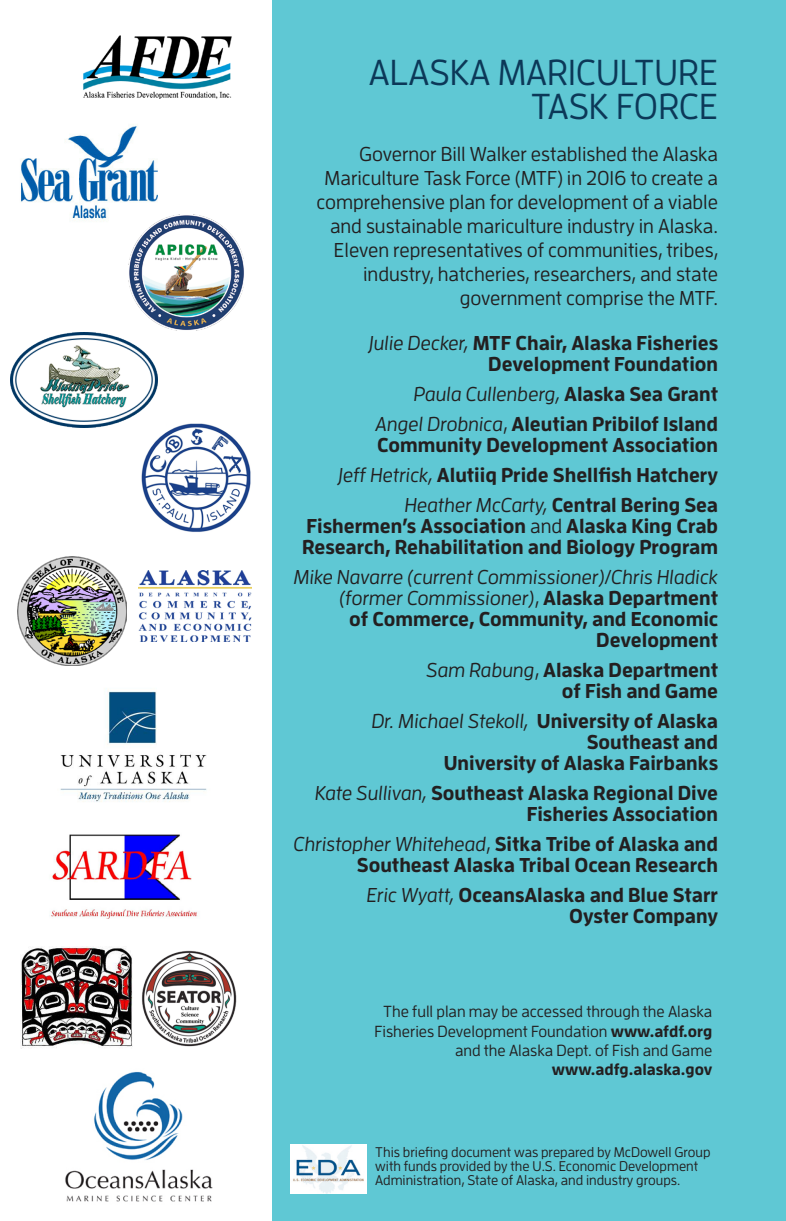
<style>
.page{position:relative;width:786px;height:1221px;background:#fff}
.page>*{position:absolute;margin:0;border:0;box-sizing:border-box;transform-origin:0 0}
.t1{font:500 36px/34.4px "Enzo OT";color:#0c3858;text-align:right}
.t2{font:700 20px/21px "Enzo OT";color:#231f20;text-align:right}
.t3{font:500 20px/24px "Enzo OT";color:#231f20;text-align:right}
.t4{font:italic 500 20px/21px "Enzo OT";color:#231f20;text-align:right}
.t5{font:500 16px/19.2px "Enzo OT";color:#231f20;text-align:center}
.t6{font:500 14px/14px "Enzo OT";color:#231f20}
.s1{font-weight:500;font-style:italic}
.s2{font-weight:700;font-style:normal}
.s3{font-weight:500}
.s4{font-style:normal}
.s5{font-weight:700}
</style>
<div class="page">
<div style="left:0;top:0;width:786px;height:1220px;background:#5fc8d4"></div>
<div style="left:0;top:0;width:271px;height:1220px;background:#fff"></div>
<img style="left:83px;top:35px;width:149px;height:64px">
<img style="left:21px;top:124px;width:137px;height:97px">
<img style="left:129px;top:215px;width:115px;height:115px">
<img style="left:139px;top:570px;width:113px;height:71px">
<img style="left:142px;top:950px;width:95px;height:96px">
<img style="left:21px;top:946px;width:112px;height:102px">
<img style="left:11px;top:333px;width:146px;height:95px">
<img style="left:290px;top:1144px;width:76px;height:48px">
<img style="left:51px;top:834px;width:147px;height:84px">
<img style="left:60px;top:690px;width:147px;height:112px">
<img style="left:137px;top:419px;width:114px;height:113px">
<img style="left:65px;top:1072px;width:148px;height:130px">
<img style="left:18px;top:557px;width:108px;height:108px">
<p class="t1" style="left:369px;top:54px;width:351px">ALASKA MARICULTURE<br>TASK FORCE</p>
<p class="t3" style="left:316px;top:142px;width:403px">Governor Bill Walker established the Alaska Mariculture Task Force (MTF) in 2016 to create a comprehensive plan for development of a viable and sustainable mariculture industry in Alaska.<br>Eleven representatives of communities, tribes, industry, hatcheries, researchers, and state government comprise the MTF.</p>
<p class="t2" style="left:369px;top:332px;width:351px"><span class="s1">Julie Decker,</span> MTF Chair, Alaska Fisheries<br>Development Foundation</p>
<p class="t4" style="left:414px;top:383px;width:306px">Paula Cullenberg, <span class="s2">Alaska Sea Grant</span></p>
<p class="t2" style="left:375px;top:413px;width:344px;text-align:left"><span class="s1">Angel Drobnica</span><span class="s3">,</span> Aleutian Pribilof Island<br>Community Development Association</p>
<p class="t2" style="left:338px;top:464px;width:381px"><span class="s1">Jeff Hetrick,</span> Alutiiq Pride Shellfish Hatchery</p>
<p class="t2" style="left:302px;top:494px;width:417px;text-align:justify;text-indent:103px"><span class="s1">Heather McCarty,</span> Central Bering Sea Fishermen’s Association <span class="s3">and</span> Alaska King Crab Research, Rehabilitation and Biology Program</p>
<p class="t4" style="left:294px;top:566px;width:425px">Mike Navarre (current Commissioner)/Chris Hladick (former Commissioner)<span class="s4">,</span> <span class="s2">Alaska Department<br>of Commerce, Community, and Economic Development</span></p>
<p class="t2" style="left:426px;top:659px;width:293px"><span class="s1">Sam Rabung</span><span class="s3">,</span> Alaska Department of Fish and Game</p>
<p class="t2" style="left:372px;top:710px;width:348px"><span class="s1">Dr. Michael Stekoll,</span> University of Alaska<br>Southeast and<br>University of Alaska Fairbanks</p>
<p class="t2" style="left:315px;top:782px;width:404px"><span class="s1">Kate Sullivan,</span> Southeast Alaska Regional Dive<br>Fisheries Association</p>
<p class="t2" style="left:294px;top:833px;width:426px"><span class="s1">Christopher Whitehead</span><span class="s3">,</span> Sitka Tribe of Alaska and<br>Southeast Alaska Tribal Ocean Research</p>
<p class="t2" style="left:367px;top:884px;width:353px"><span class="s1">Eric Wyatt,</span> OceansAlaska and Blue Starr<br>Oyster Company</p>
<p class="t5" style="left:374px;top:1001px;width:339px">The full plan may be accessed through the Alaska<br>Fisheries Development Foundation <span class="s5">www.afdf.org</span></p>
<p class="t5" style="left:455px;top:1040px;width:259px;text-align:right">and the Alaska Dept. of Fish and Game <span class="s5">www.adfg.alaska.gov</span></p>
<p class="t6" style="left:375px;top:1144px;width:337px">This briefing document was prepared by McDowell Group with funds provided by the U.S. Economic Development<br>Administration, State of Alaska, and industry groups.</p>
</div>
